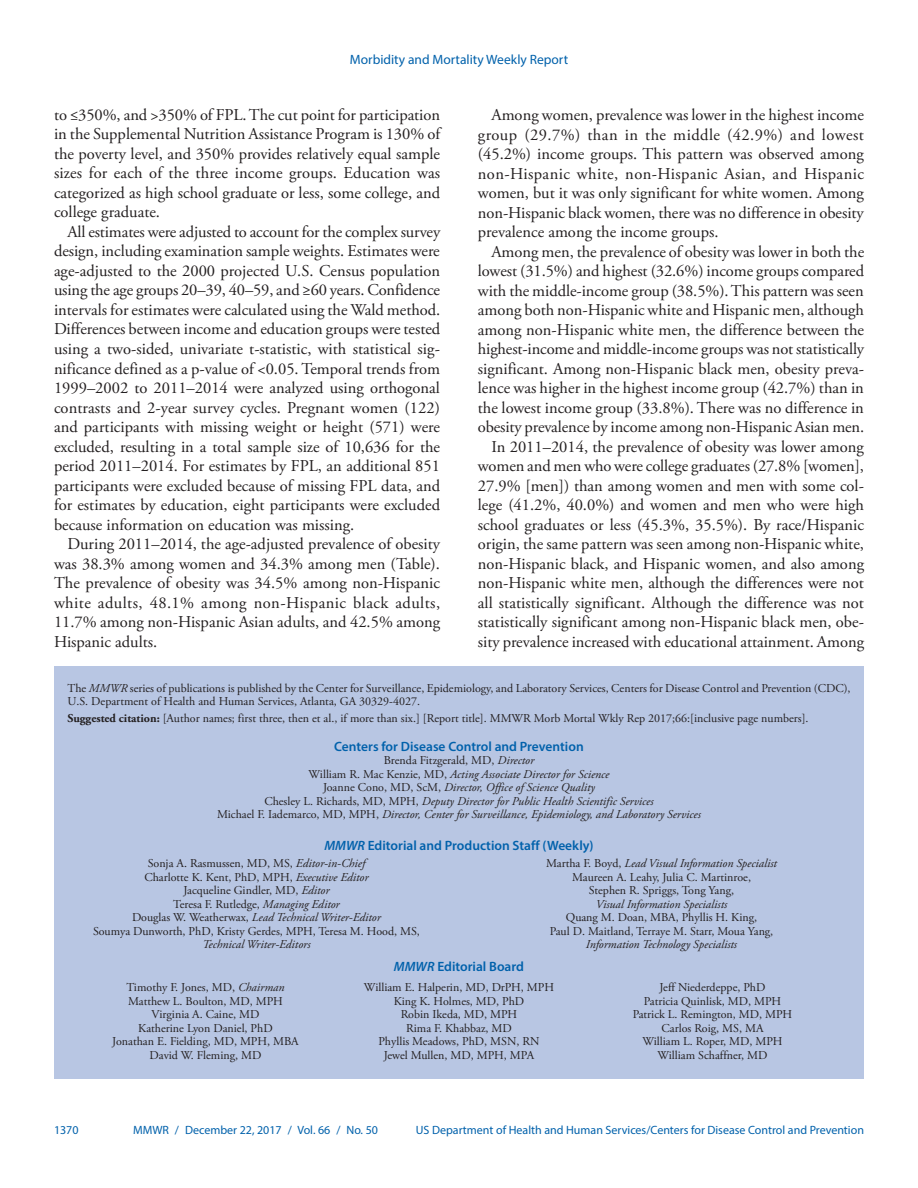
<style>
.page{position:relative;width:918px;height:1188px;background:#fff}
.page>*{position:absolute;margin:0;border:0;box-sizing:border-box;transform-origin:0 0}
.Paragraph{font:16.5px/19.5px "Adobe Garamond Pro";color:#231f20;text-align:justify}
.t1{font:600 13.5px "Myriad Pro";color:#0161ab}
.t2{font:13.5px "Myriad Pro";color:#0161ab}
.t3{font:12px/13.5px "Adobe Garamond Pro";color:#231f20;text-align:center}
.t4{font:italic 12px/13.5px "Adobe Garamond Pro";color:#231f20;text-align:center}
.t5{font:12px "Myriad Pro";color:#0161ab}
.s1{font-style:italic}
.s2{font-weight:700}
.s3{font-style:normal}
</style>
<div class="page">
<div style="left:54px;top:666px;width:810px;height:413px;background:#b8c6e3"></div>
<p class="t2" style="left:350px;top:51px;width:220px">Morbidity and Mortality Weekly Report</p>
<p class="Paragraph" style="left:54px;top:106px;width:388px">to ≤350%, and &gt;350% of FPL. The cut point for participation in the Supplemental Nutrition Assistance Program is 130% of the poverty level, and 350% provides relatively equal sample sizes for each of the three income groups. Education was categorized as high school graduate or less, some college, and college graduate.</p>
<p class="Paragraph" style="left:54px;top:223px;width:388px;text-indent:13px">All estimates were adjusted to account for the complex survey design, including examination sample weights. Estimates were age-adjusted to the 2000 projected U.S. Census population using the age groups 20–39, 40–59, and ≥60 years. Confidence intervals for estimates were calculated using the Wald method.<br>Differences between income and education groups were tested using a two-sided, univariate t-statistic, with statistical sig&shy;nificance defined as a p-value of &lt;0.05. Temporal trends from 1999–2002 to 2011–2014 were analyzed using orthogonal contrasts and 2-year survey cycles. Pregnant women (122) and participants with missing weight or height (571) were excluded, resulting in a total sample size of 10,636 for the period 2011–2014. For estimates by FPL, an additional 851 participants were excluded because of missing FPL data, and for estimates by education, eight participants were excluded because information on education was missing.</p>
<p class="Paragraph" style="left:54px;top:535px;width:388px;text-indent:13px">During 2011–2014, the age-adjusted prevalence of obesity was 38.3% among women and 34.3% among men (Table).<br>The prevalence of obesity was 34.5% among non-Hispanic white adults, 48.1% among non-Hispanic black adults, 11.7% among non-Hispanic Asian adults, and 42.5% among Hispanic adults.</p>
<p class="Paragraph" style="left:478px;top:106px;width:388px;text-indent:13px">Among women, prevalence was lower in the highest income group (29.7%) than in the middle (42.9%) and lowest (45.2%) income groups. This pattern was observed among non-Hispanic white, non-Hispanic Asian, and Hispanic women, but it was only significant for white women. Among non-Hispanic black women, there was no difference in obesity prevalence among the income groups.</p>
<p class="Paragraph" style="left:478px;top:242px;width:388px;text-indent:13px">Among men, the prevalence of obesity was lower in both the lowest (31.5%) and highest (32.6%) income groups compared with the middle-income group (38.5%). This pattern was seen among both non-Hispanic white and Hispanic men, although among non-Hispanic white men, the difference between the highest-income and middle-income groups was not statistically significant. Among non-Hispanic black men, obesity preva&shy;lence was higher in the highest income group (42.7%) than in the lowest income group (33.8%). There was no difference in obesity prevalence by income among non-Hispanic Asian men.</p>
<p class="Paragraph" style="left:478px;top:437px;width:388px;text-indent:13px">In 2011–2014, the prevalence of obesity was lower among women and men who were college graduates (27.8% [women], 27.9% [men]) than among women and men with some col&shy;lege (41.2%, 40.0%) and women and men who were high school graduates or less (45.3%, 35.5%). By race/Hispanic origin, the same pattern was seen among non-Hispanic white, non-Hispanic black, and Hispanic women, and also among non-Hispanic white men, although the differences were not all statistically significant. Although the difference was not statistically significant among non-Hispanic black men, obe&shy;sity prevalence increased with educational attainment. Among</p>
<p class="t3" style="left:68px;top:682px;width:785px;text-align:left">The <span class="s1">MMWR</span> series of publications is published by the Center for Surveillance, Epidemiology, and Laboratory Services, Centers for Disease Control and Prevention (CDC),<br>U.S. Department of Health and Human Services, Atlanta, GA 30329-4027.</p>
<p class="t3" style="left:68px;top:712px;width:743px"><span class="s2">Suggested citation:</span> [Author names; first three, then et al., if more than six.] [Report title]. MMWR Morb Mortal Wkly Rep 2017;66:[inclusive page numbers].</p>
<p class="t1" style="left:334px;top:738px;width:251px">Centers for Disease Control and Prevention</p>
<p class="t4" style="left:217px;top:754px;width:485px"><span class="s3">Brenda Fitzgerald, MD,</span> Director<br><span class="s3">William R. Mac Kenzie, MD,</span> Acting Associate Director for Science<br><span class="s3">Joanne Cono, MD, ScM,</span> Director, Office of Science Quality<br><span class="s3">Chesley L. Richards, MD, MPH,</span> Deputy Director for Public Health Scientific Services<br><span class="s3">Michael F. Iademarco, MD, MPH,</span> Director, Center for Surveillance, Epidemiology, and Laboratory Services</p>
<p class="t1" style="left:324px;top:837px;width:271px"><span class="s1">MMWR</span> Editorial and Production Staff (Weekly)</p>
<p class="t3" style="left:93px;top:857px;width:328px">Sonja A. Rasmussen, MD, MS, <span class="s1">Editor-in-Chief<br></span>Charlotte K. Kent, PhD, MPH, <span class="s1">Executive Editor<br></span>Jacqueline Gindler, MD, <span class="s1">Editor<br></span>Teresa F. Rutledge, <span class="s1">Managing Editor<br></span>Douglas W. Weatherwax, <span class="s1">Lead Technical Writer-Editor<br></span>Soumya Dunworth, PhD, Kristy Gerdes, MPH, Teresa M. Hood, MS,</p>
<p class="t4" style="left:203px;top:938px;width:109px">Technical Writer-Editors</p>
<p class="t3" style="left:546px;top:857px;width:232px">Martha F. Boyd, <span class="s1">Lead Visual Information Specialist<br></span>Maureen A. Leahy, Julia C. Martinroe,<br>Stephen R. Spriggs, Tong Yang,</p>
<p class="t4" style="left:596px;top:897px;width:133px">Visual Information Specialists</p>
<p class="t3" style="left:550px;top:911px;width:225px">Quang M. Doan, MBA, Phyllis H. King,<br>Paul D. Maitland, Terraye M. Starr, Moua Yang,</p>
<p class="t4" style="left:586px;top:938px;width:153px">Information Technology Specialists</p>
<p class="t1" style="left:394px;top:958px;width:132px"><span class="s1">MMWR</span> Editorial Board</p>
<p class="t3" style="left:112px;top:981px;width:188px">Timothy F. Jones, MD, <span class="s1">Chairman<br></span>Matthew L. Boulton, MD, MPH<br>Virginia A. Caine, MD<br>Katherine Lyon Daniel, PhD<br>Jonathan E. Fielding, MD, MPH, MBA<br>David W. Fleming, MD</p>
<p class="t3" style="left:364px;top:981px;width:192px">William E. Halperin, MD, DrPH, MPH<br>King K. Holmes, MD, PhD<br>Robin Ikeda, MD, MPH<br>Rima F. Khabbaz, MD<br>Phyllis Meadows, PhD, MSN, RN<br>Jewel Mullen, MD, MPH, MPA</p>
<p class="t3" style="left:633px;top:981px;width:161px">Jeff Niederdeppe, PhD<br>Patricia Quinlisk, MD, MPH<br>Patrick L. Remington, MD, MPH<br>Carlos Roig, MS, MA<br>William L. Roper, MD, MPH<br>William Schaffner, MD</p>
<p class="t5" style="left:54px;top:1123px;width:26px">1370</p>
<p class="t5" style="left:133px;top:1123px;width:246px">MMWR / December 22, 2017 / Vol. 66 / No. 50</p>
<p class="t5" style="left:416px;top:1123px;width:450px">US Department of Health and Human Services/Centers for Disease Control and Prevention</p>
</div>
